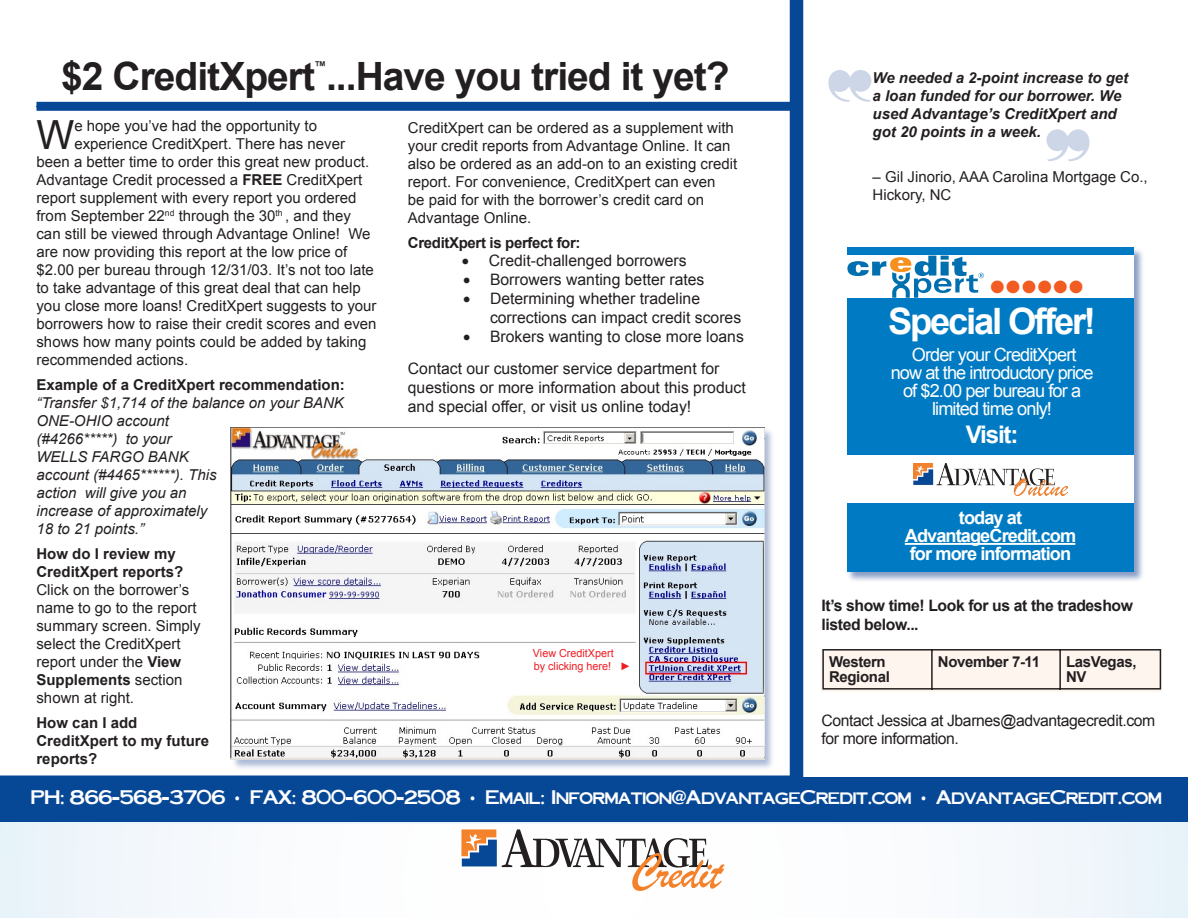
<style>
.page{position:relative;width:1188px;height:918px;background:#fff}
.page>*{position:absolute;margin:0;border:0;box-sizing:border-box;transform-origin:0 0}
.t1{font:40.2px "Arial";color:#231f20}
.Body_Text_2{font:700 39px "Arial";letter-spacing:-.025em;color:#231f20}
.t2{font:700 36.3px "Arial";letter-spacing:-.06em;color:#fff}
.t3{font:700 24.3px "Arial";letter-spacing:-.05em;color:#fff}
.t4{font:19.5px "Cornerstone";letter-spacing:-.035em;color:#fff}
.t5{font:18.15px "Arial";letter-spacing:-.05em;color:#fff}
.t6{font:700 18.15px "Arial";letter-spacing:-.05em;color:#fff}
.t7{font:15.75px/18.9px "Arial";color:#231f20}
.t8{font:15.75px/18px "Arial";letter-spacing:-.025em;color:#231f20}
.t9{font:700 15.75px/18.9px "Arial";letter-spacing:-.025em;color:#231f20}
.Body_Text_2-2{font:15px/18px "Arial";color:#231f20}
.t10{font:italic 15px/18px "Arial";color:#231f20}
.t11{font:700 15px/18px "Arial";color:#231f20}
.Body_Text_2-3{font:italic 700 15px/18px "Arial";color:#231f20}
.t12{font:700 15px/15px "Arial";letter-spacing:-.025em;color:#231f20}
.Body_Text_2-4{font:700 12.3px "Arial";color:#231f20}
.t13{font:11.1px "Arial";color:#ee1d23}
.s1{font-weight:700}
</style>
<div class="page">
<svg style="left:0;top:822px;width:1188px;height:96px"></svg>
<svg style="left:461px;top:829px;width:263px;height:62px"></svg>
<div style="left:0;top:0;width:1188px;height:822px;background:#074896"></div>
<div style="left:803px;top:0;width:385px;height:777px;background:#fff"></div>
<div style="left:0;top:0;width:790px;height:776px;background:#fff"></div>
<div style="left:822px;top:649px;width:340px;height:42px;background:#fef5ef"></div>
<hr style="left:822px;top:649px;width:109px;height:2px;background:#231f20">
<hr style="left:822px;top:651px;width:2px;height:37px;background:#231f20">
<hr style="left:933px;top:649px;width:126px;height:2px;background:#231f20">
<hr style="left:931px;top:649px;width:2px;height:41px;background:#231f20">
<hr style="left:1061px;top:649px;width:100px;height:2px;background:#231f20">
<hr style="left:1059px;top:649px;width:2px;height:41px;background:#231f20">
<hr style="left:1160px;top:651px;width:1px;height:37px;background:#231f20">
<hr style="left:822px;top:688px;width:109px;height:2px;background:#231f20">
<hr style="left:933px;top:688px;width:126px;height:2px;background:#231f20">
<hr style="left:1061px;top:688px;width:100px;height:2px;background:#231f20">
<div style="left:230px;top:427px;width:546px;height:344px;background:#123a8a;opacity:.35"></div>
<img style="left:231px;top:427px;width:533px;height:333px">
<div style="left:846px;top:246px;width:299px;height:338px;background:#123a8a;opacity:.5"></div>
<div style="left:847px;top:247px;width:287px;height:325px;background:#007bc3"></div>
<hr style="left:905px;top:543px;width:170px;height:2px;background:#fff">
<div style="left:847px;top:456px;width:287px;height:47px;background:#fff"></div>
<img style="left:914px;top:463px;width:154px;height:33px">
<div style="left:847px;top:256px;width:287px;height:42px;background:#fff"></div>
<svg style="left:847px;top:256px;width:137px;height:42px"></svg>
<div style="left:36px;top:102px;width:760px;height:9px;background:#074896"></div>
<svg style="left:1046px;top:129px;width:44px;height:33px"></svg>
<svg style="left:828px;top:69px;width:43px;height:33px"></svg>
<p class="Body_Text_2" style="left:61px;top:51px;width:670px">$2 CreditXpert ...Have you tried it yet?</p>
<p class="Body_Text_2-4" style="left:314px;top:57px;width:14px">™</p>
<p class="t1" style="left:36px;top:109px;width:39px">W</p>
<p class="Body_Text_2-2" style="left:74px;top:117px;width:244px">e hope you’ve had the opportunity to</p>
<p class="Body_Text_2-2" style="left:74px;top:135px;width:272px">experience CreditXpert. There has never</p>
<p class="Body_Text_2-2" style="left:36px;top:153px;width:334px">been a better time to order this great new product.</p>
<p class="Body_Text_2-2" style="left:36px;top:171px;width:327px">Advantage Credit processed a <span class="s1">FREE</span> CreditXpert</p>
<p class="Body_Text_2-2" style="left:36px;top:189px;width:322px">report supplement with every report you ordered</p>
<p class="Body_Text_2-2" style="left:36px;top:207px;width:316px">from September 22<sup>nd</sup> through the 30<sup>th</sup> , and they</p>
<p class="Body_Text_2-2" style="left:36px;top:225px;width:336px">can still be viewed through Advantage Online! We</p>
<p class="Body_Text_2-2" style="left:36px;top:243px;width:312px">are now providing this report at the low price of</p>
<p class="Body_Text_2-2" style="left:36px;top:261px;width:339px">$2.00 per bureau through 12/31/03. It’s not too late</p>
<p class="Body_Text_2-2" style="left:36px;top:279px;width:326px">to take advantage of this great deal that can help</p>
<p class="Body_Text_2-2" style="left:36px;top:297px;width:342px">you close more loans! CreditXpert suggests to your</p>
<p class="Body_Text_2-2" style="left:36px;top:315px;width:342px">borrowers how to raise their credit scores and even</p>
<p class="Body_Text_2-2" style="left:36px;top:333px;width:332px">shows how many points could be added by taking</p>
<p class="Body_Text_2-2" style="left:36px;top:351px;width:153px">recommended actions.</p>
<p class="t11" style="left:36px;top:376px;width:310px">Example of a CreditXpert recommendation:</p>
<p class="t10" style="left:36px;top:394px;width:309px">“Transfer $1,714 of the balance on your BANK<br>ONE-OHIO account<br>(#4266*****) to your<br>WELLS FARGO BANK<br>account (#4465******). This<br>action will give you an<br>increase of approximately<br>18 to 21 points.”</p>
<p class="t11" style="left:36px;top:545px;width:148px">How do I review my<br>CreditXpert reports?</p>
<p class="Body_Text_2-2" style="left:36px;top:581px;width:166px">Click on the borrower’s name to go to the report summary screen. Simply select the CreditXpert report under the <span class="s1">View<br>Supplements</span> section shown at right.</p>
<p class="t11" style="left:36px;top:714px;width:174px">How can I add<br>CreditXpert to my future reports?</p>
<p class="Body_Text_2-2" style="left:408px;top:119px;width:331px">CreditXpert can be ordered as a supplement with your credit reports from Advantage Online. It can also be ordered as an add-on to an existing credit report. For convenience, CreditXpert can even<br>be paid for with the borrower’s credit card on Advantage Online.</p>
<p class="t12" style="left:408px;top:235px;width:174px">CreditXpert is perfect for:</p>
<p class="t7" style="left:462px;top:252px;width:226px">• Credit-challenged borrowers</p>
<p class="t7" style="left:463px;top:271px;width:243px">• Borrowers wanting better rates</p>
<p class="t7" style="left:490px;top:289px;width:253px;text-indent:-27px">• Determining whether tradeline corrections can impact credit scores</p>
<p class="t7" style="left:463px;top:327px;width:282px">• Brokers wanting to close more loans</p>
<p class="t7" style="left:408px;top:360px;width:339px">Contact our customer service department for questions or more information about this product and special offer, or visit us online today!</p>
<p class="t13" style="left:533px;top:646px;width:82px">View CreditXpert</p>
<p class="t13" style="left:534px;top:659px;width:99px">by clicking here! ►</p>
<p class="Body_Text_2-3" style="left:873px;top:69px;width:257px">We needed a 2-point increase to get a loan funded for our borrower. We used Advantage’s CreditXpert and got 20 points in a week.</p>
<p class="Body_Text_2-2" style="left:873px;top:168px;width:277px">– Gil Jinorio, AAA Carolina Mortgage Co.,<br>Hickory, NC</p>
<p class="t2" style="left:888px;top:297px;width:209px">Special Offer!</p>
<p class="t5" style="left:912px;top:343px;width:166px">Order your CreditXpert</p>
<p class="t5" style="left:891px;top:361px;width:204px">now at the introductory price</p>
<p class="t5" style="left:903px;top:379px;width:180px">of $2.00 per bureau for a</p>
<p class="t5" style="left:932px;top:397px;width:121px">limited time only!</p>
<p class="t3" style="left:966px;top:418px;width:54px">Visit:</p>
<p class="t6" style="left:959px;top:505px;width:65px">today at</p>
<p class="t6" style="left:905px;top:524px;width:173px">AdvantageCredit.com</p>
<p class="t6" style="left:910px;top:542px;width:163px">for more information</p>
<p class="t9" style="left:822px;top:596px;width:313px">It’s show time! Look for us at the tradeshow listed below...</p>
<p class="t12" style="left:829px;top:654px;width:58px">Western</p>
<p class="t12" style="left:829px;top:669px;width:62px">Regional</p>
<p class="t12" style="left:938px;top:654px;width:104px">November 7-11</p>
<p class="t12" style="left:1066px;top:654px;width:72px">LasVegas,<br>NV</p>
<p class="t8" style="left:822px;top:712px;width:335px">Contact Jessica at Jbarnes@advantagecredit.com for more information.</p>
<p class="t4" style="left:31px;top:786px;width:1133px">PH: 866-568-3706 • FAX: 800-600-2508 • Email: Information@AdvantageCredit.com • AdvantageCredit.com</p>
</div>
